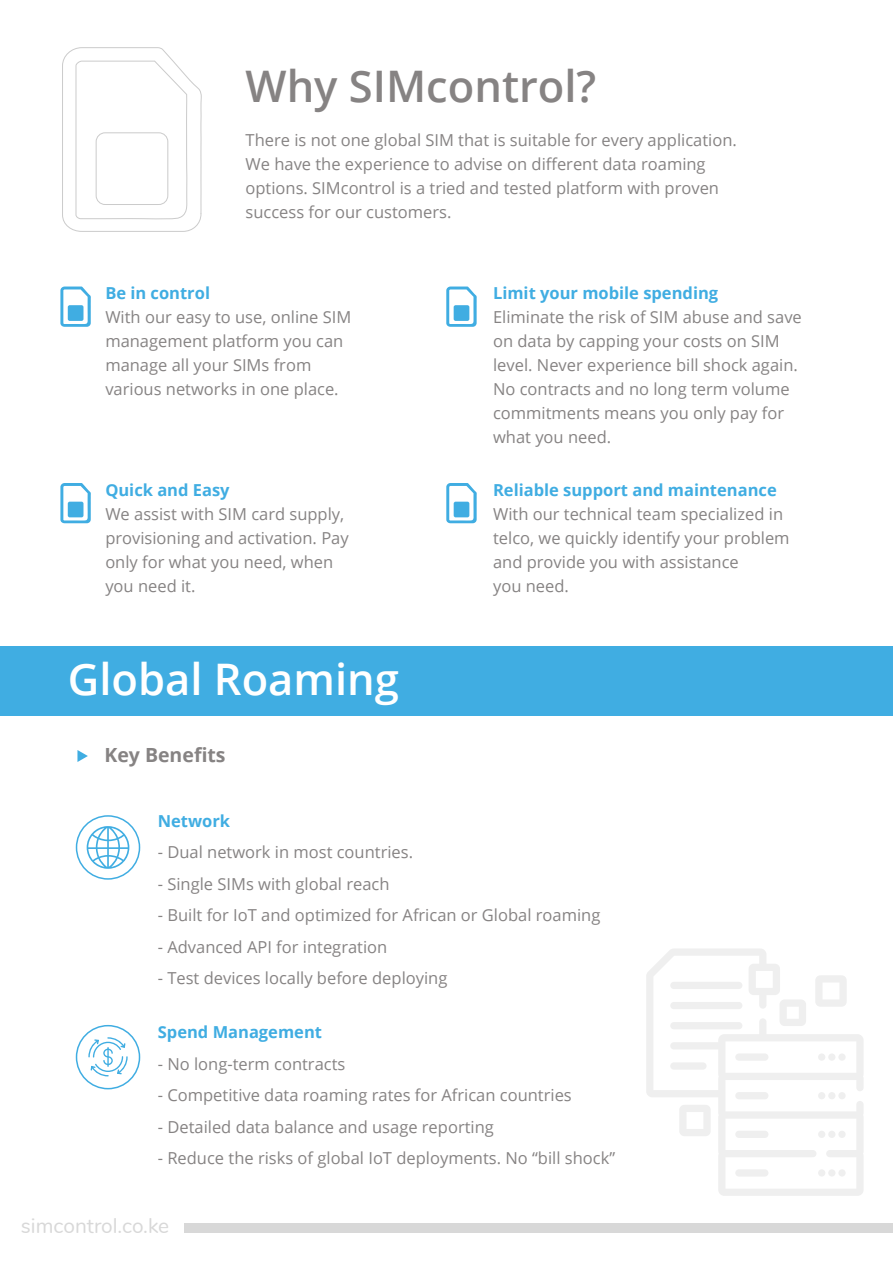
<style>
.page{position:relative;width:893px;height:1263px;background:#fff}
.page>*{position:absolute;margin:0;border:0;box-sizing:border-box;transform-origin:0 0}
.t1{font:600 43.5px "Open Sans";color:#868383}
.t2{font:600 43.5px "Open Sans";color:#fff}
.t3{font:20.85px "Nunito";color:#d8d8d8}
.t4{font:700 19.5px "Open Sans";color:#868383}
.t5{font:16.5px/24px "Open Sans";color:#868383}
.t6{font:700 16.5px "Open Sans";color:#40ade2}
</style>
<div class="page">
<div style="left:0;top:646px;width:893px;height:70px;background:#40ade2"></div>
<svg style="left:60px;top:287px;width:31px;height:40px"></svg>
<div style="left:68px;top:305px;width:15px;height:16px;background:#40ade2;border-radius:2px"></div>
<svg style="left:446px;top:287px;width:31px;height:40px"></svg>
<div style="left:454px;top:305px;width:15px;height:16px;background:#40ade2;border-radius:2px"></div>
<svg style="left:60px;top:483px;width:31px;height:40px"></svg>
<div style="left:68px;top:502px;width:15px;height:15px;background:#40ade2;border-radius:2px"></div>
<svg style="left:446px;top:483px;width:31px;height:40px"></svg>
<div style="left:454px;top:502px;width:15px;height:15px;background:#40ade2;border-radius:2px"></div>
<svg style="left:87px;top:826px;width:42px;height:43px"></svg>
<div style="left:76px;top:815px;width:64px;height:65px;border:2px solid #40ade2;border-radius:50%"></div>
<div style="left:76px;top:1025px;width:64px;height:64px;border:2px solid #40ade2;border-radius:50%"></div>
<svg style="left:88px;top:1037px;width:40px;height:39px"></svg>
<svg style="left:646px;top:949px;width:217px;height:247px"></svg>
<div style="left:735px;top:1169px;width:33px;height:7px;background:#efefef;border-radius:4px"></div>
<div style="left:838px;top:1169px;width:8px;height:7px;background:#efefef;border-radius:50%"></div>
<div style="left:828px;top:1169px;width:7px;height:7px;background:#efefef;border-radius:50%"></div>
<div style="left:818px;top:1169px;width:7px;height:7px;background:#efefef;border-radius:50%"></div>
<svg style="left:679px;top:1105px;width:32px;height:31px"></svg>
<svg style="left:77px;top:750px;width:11px;height:12px"></svg>
<svg style="left:62px;top:47px;width:140px;height:185px"></svg>
<div style="left:96px;top:132px;width:72px;height:73px;border:1px solid #cbcbcb;border-radius:9px"></div>
<div style="left:185px;top:1223px;width:708px;height:10px;background:#d8d8d8"></div>
<h1 class="t1" style="left:246px;top:56px;width:352px">Why SIMcontrol?</h1>
<p class="t5" style="left:246px;top:128px;width:493px">There is not one global SIM that is suitable for every application.<br>We have the experience to advise on different data roaming options. SIMcontrol is a tried and tested platform with proven success for our customers.</p>
<p class="t6" style="left:105px;top:281px;width:106px">Be in control</p>
<p class="t5" style="left:105px;top:305px;width:248px">With our easy to use, online SIM management platform you can manage all your SIMs from various networks in one place.</p>
<p class="t6" style="left:105px;top:478px;width:126px">Quick and Easy</p>
<p class="t5" style="left:105px;top:501px;width:245px">We assist with SIM card supply, provisioning and activation. Pay only for what you need, when you need it.</p>
<h1 class="t2" style="left:68px;top:650px;width:333px">Global Roaming</h1>
<p class="t4" style="left:104px;top:741px;width:123px">Key Benefits</p>
<p class="t6" style="left:493px;top:281px;width:227px">Limit your mobile spending</p>
<p class="t5" style="left:493px;top:305px;width:310px">Eliminate the risk of SIM abuse and save on data by capping your costs on SIM level. Never experience bill shock again.<br>No contracts and no long term volume commitments means you only pay for what you need.</p>
<p class="t6" style="left:493px;top:478px;width:285px">Reliable support and maintenance</p>
<p class="t5" style="left:493px;top:501px;width:298px">With our technical team specialized in telco, we quickly identify your problem and provide you with assistance<br>you need.</p>
<p class="t6" style="left:158px;top:809px;width:74px">Network</p>
<p class="t5" style="left:158px;top:840px;width:257px">- Dual network in most countries.</p>
<p class="t5" style="left:158px;top:871px;width:233px">- Single SIMs with global reach</p>
<p class="t5" style="left:158px;top:903px;width:444px">- Built for IoT and optimized for African or Global roaming</p>
<p class="t5" style="left:158px;top:934px;width:231px">- Advanced API for integration</p>
<p class="t5" style="left:158px;top:965px;width:291px">- Test devices locally before deploying</p>
<p class="t6" style="left:158px;top:1021px;width:166px">Spend Management</p>
<p class="t5" style="left:158px;top:1051px;width:189px">- No long-term contracts</p>
<p class="t5" style="left:158px;top:1083px;width:415px">- Competitive data roaming rates for African countries</p>
<p class="t5" style="left:158px;top:1114px;width:338px">- Detailed data balance and usage reporting</p>
<p class="t5" style="left:158px;top:1146px;width:459px">- Reduce the risks of global IoT deployments. No “bill shock”</p>
<p class="t3" style="left:21px;top:1210px;width:150px">simcontrol.co.ke</p>
</div>
